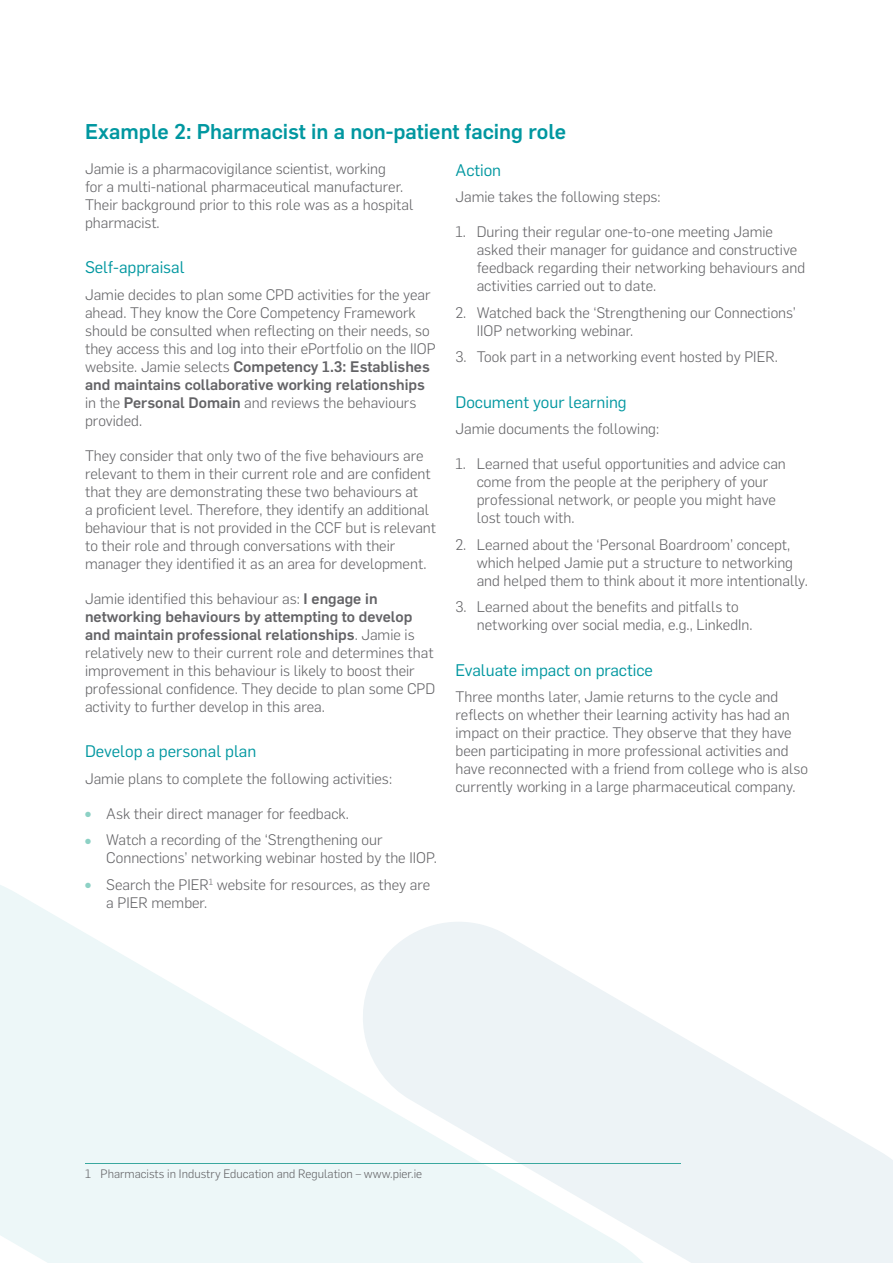
<style>
.page{position:relative;width:893px;height:1263px;background:#fff}
.page>*{position:absolute;margin:0;border:0;box-sizing:border-box;transform-origin:0 0}
.t1{font:500 21px "Flama";color:#0097a0}
.t2{font:16.5px "Flama";color:#0097a0}
.t3{font:300 15px/18px "Flama";color:#636366}
.t4{font:300 12px "Flama";color:#636366}
.s1{font-weight:500}
.s2{color:#8dd1c5}
</style>
<div class="page">
<svg style="left:0;top:885px;width:349px;height:378px;fill:#edf7f8"></svg>
<svg style="left:349px;top:922px;width:544px;height:341px;fill:#edf3f6"></svg>
<hr style="left:85px;top:1163px;width:595px;height:1px;background:#3aa89f">
<h1 class="t1" style="left:85px;top:116px;width:483px">Example 2: Pharmacist in a non-patient facing role</h1>
<p class="t3" style="left:85px;top:159px;width:330px">Jamie is a pharmacovigilance scientist, working<br>for a multi-national pharmaceutical manufacturer.<br>Their background prior to this role was as a hospital pharmacist.</p>
<p class="t2" style="left:85px;top:256px;width:101px">Self-appraisal</p>
<p class="t3" style="left:85px;top:285px;width:352px">Jamie decides to plan some CPD activities for the year ahead. They know the Core Competency Framework should be consulted when reflecting on their needs, so they access this and log into their ePortfolio on the IIOP website. Jamie selects <span class="s1">Competency 1.3: Establishes and maintains collaborative working relationships </span>in the <span class="s1">Personal Domain</span> and reviews the behaviours provided.</p>
<p class="t3" style="left:85px;top:446px;width:353px">They consider that only two of the five behaviours are relevant to them in their current role and are confident that they are demonstrating these two behaviours at<br>a proficient level. Therefore, they identify an additional behaviour that is not provided in the CCF but is relevant to their role and through conversations with their manager they identified it as an area for development.</p>
<p class="t3" style="left:85px;top:589px;width:352px">Jamie identified this behaviour as: <span class="s1">I engage in networking behaviours by attempting to develop and maintain professional relationships</span>. Jamie is relatively new to their current role and determines that improvement in this behaviour is likely to boost their professional confidence. They decide to plan some CPD activity to further develop in this area.</p>
<p class="t2" style="left:85px;top:740px;width:173px">Develop a personal plan</p>
<p class="t3" style="left:85px;top:769px;width:309px">Jamie plans to complete the following activities:</p>
<p class="t3" style="left:85px;top:804px;width:265px"><span class="s2">●</span> Ask their direct manager for feedback.</p>
<p class="t3" style="left:106px;top:830px;width:332px;text-indent:-21px"><span class="s2">●</span> Watch a recording of the ‘Strengthening our<br>Connections’ networking webinar hosted by the IIOP.</p>
<p class="t3" style="left:106px;top:875px;width:325px;text-indent:-21px"><span class="s2">●</span> Search the PIER<sup>1</sup> website for resources, as they are a PIER member.</p>
<p class="t2" style="left:455px;top:159px;width:47px">Action</p>
<p class="t3" style="left:455px;top:187px;width:207px">Jamie takes the following steps:</p>
<p class="t3" style="left:477px;top:222px;width:330px;text-indent:-21px">1. During their regular one-to-one meeting Jamie asked their manager for guidance and constructive feedback regarding their networking behaviours and activities carried out to date.</p>
<p class="t3" style="left:477px;top:303px;width:321px;text-indent:-21px">2. Watched back the ‘Strengthening our Connections’<br>IIOP networking webinar.</p>
<p class="t3" style="left:455px;top:347px;width:324px">3. Took part in a networking event hosted by PIER.</p>
<p class="t2" style="left:455px;top:390px;width:173px">Document your learning</p>
<p class="t3" style="left:455px;top:419px;width:205px">Jamie documents the following:</p>
<p class="t3" style="left:477px;top:454px;width:311px;text-indent:-21px">1. Learned that useful opportunities and advice can come from the people at the periphery of your professional network, or people you might have lost touch with.</p>
<p class="t3" style="left:477px;top:535px;width:333px;text-indent:-21px">2. Learned about the ‘Personal Boardroom’ concept, which helped Jamie put a structure to networking and helped them to think about it more intentionally.</p>
<p class="t3" style="left:477px;top:597px;width:277px;text-indent:-21px">3. Learned about the benefits and pitfalls to networking over social media, e.g., LinkedIn.</p>
<p class="t2" style="left:455px;top:658px;width:199px">Evaluate impact on practice</p>
<p class="t3" style="left:455px;top:687px;width:354px">Three months later, Jamie returns to the cycle and reflects on whether their learning activity has had an impact on their practice. They observe that they have been participating in more professional activities and have reconnected with a friend from college who is also currently working in a large pharmaceutical company.</p>
<p class="t4" style="left:85px;top:1165px;width:339px">1 Pharmacists in Industry Education and Regulation – www.pier.ie</p>
</div>
